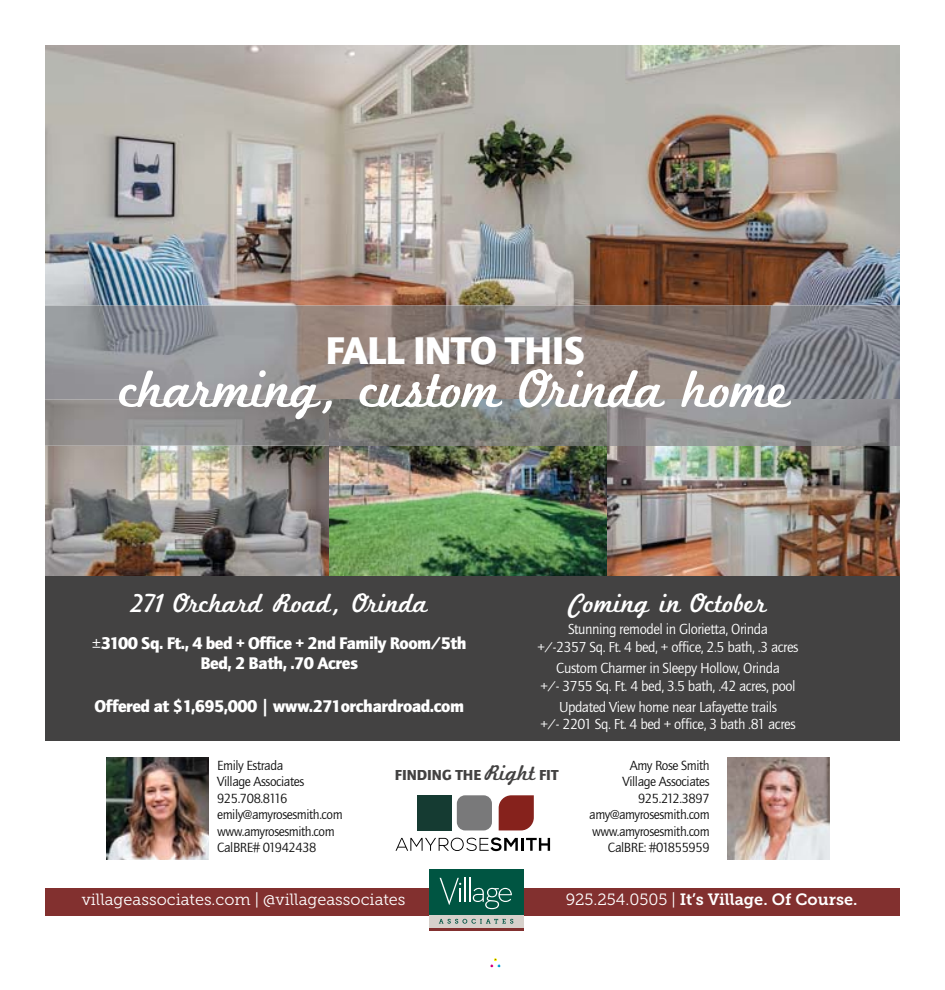
<style>
.page{position:relative;width:945px;height:990px;background:#fff}
.page>*{position:absolute;margin:0;border:0;box-sizing:border-box;transform-origin:0 0}
.t1{font:55px "Marketing Script";letter-spacing:-.02em;color:#fff}
.t2{font:40px "Quay Sans ITCTT Black";letter-spacing:-.02em;color:#fff}
.t3{font:27.5px "Marketing Script";color:#fff}
.t4{font:17.5px/20px "Quay Sans ITCTT Black";letter-spacing:-.03em;color:#fff;text-align:center}
.t5{font:16.25px "Museo Slab 300";color:#fff}
.t6{font:16.25px "Museo Slab 700";color:#fff}
.t7{font:15px/17.5px "Quay Sans ITCTT Book";letter-spacing:-.03em;color:#fff;text-align:center}
.t8{font:15px "Quay Sans ITCTT Black";color:#434242}
.t9{font:13.75px/16.5px "Quay Sans ITCTT Book";letter-spacing:-.03em;color:#101010;text-align:right}
.s1{font-family:"Quay Sans ITCTT Book"}
.s2{font-family:"Marketing Script";font-size:22.5px}
.s3{font-family:"Museo Slab 300"}
</style>
<div class="page">
<div style="left:490px;top:958px;width:11px;height:10px;border:1px solid #fff"></div>
<svg style="left:396px;top:837px;width:154px;height:14px"></svg>
<div style="left:418px;top:795px;width:34px;height:35px;background:#153b32"></div>
<div style="left:457px;top:795px;width:35px;height:35px;background:#79797a;border-radius:8px"></div>
<svg style="left:499px;top:795px;width:35px;height:35px"></svg>
<img style="left:728px;top:758px;width:102px;height:102px">
<img style="left:106px;top:758px;width:102px;height:102px">
<img style="left:45px;top:45px;width:855px;height:261px">
<img style="left:45px;top:400px;width:855px;height:176px">
<img style="left:45px;top:306px;width:727px;height:105px">
<img style="left:771px;top:306px;width:129px;height:94px">
<img style="left:607px;top:410px;width:1px;height:36px">
<img style="left:45px;top:400px;width:287px;height:46px">
<div style="left:45px;top:576px;width:855px;height:165px;background:#434242"></div>
<div style="left:45px;top:888px;width:855px;height:27px;background:#82302f"></div>
<div style="left:429px;top:914px;width:94px;height:16px;background:#d7d1cb"></div>
<div style="left:429px;top:870px;width:94px;height:45px;background:#005542"></div>
<hr style="left:429px;top:929px;width:94px;height:2px;background:#82302f">
<svg style="left:439px;top:919px;width:74px;height:5px"></svg>
<svg style="left:440px;top:878px;width:26px;height:27px"></svg>
<hr style="left:469px;top:878px;width:2px;height:24px;background:#fff">
<svg style="left:473px;top:888px;width:39px;height:21px"></svg>
<h2 class="t2" style="left:326px;top:327px;width:261px">FALL INTO THIS</h2>
<h1 class="t1" style="left:120px;top:370px;width:671px">charming, custom Orinda home</h1>
<h3 class="t3" style="left:131px;top:593px;width:298px">271 Orchard Road, Orinda</h3>
<p class="t4" style="left:92px;top:633px;width:376px"><span class="s1">±</span>3100 Sq. Ft., 4 bed + Office + 2nd Family Room/5th<br>Bed, 2 Bath, .70 Acres</p>
<p class="t4" style="left:95px;top:696px;width:371px">Offered at $1,695,000 | www.271orchardroad.com</p>
<h3 class="t3" style="left:569px;top:593px;width:199px">Coming in October</h3>
<p class="t7" style="left:538px;top:622px;width:262px">Stunning remodel in Glorietta, Orinda<br>+/-2357 Sq. Ft. 4 bed, + office, 2.5 bath, .3 acres</p>
<p class="t7" style="left:540px;top:660px;width:257px">Custom Charmer in Sleepy Hollow, Orinda<br>+/- 3755 Sq. Ft. 4 bed, 3.5 bath, .42 acres, pool</p>
<p class="t7" style="left:541px;top:699px;width:257px">Updated View home near Lafayette trails<br>+/- 2201 Sq. Ft. 4 bed + office, 3 bath .81 acres</p>
<p class="t9" style="left:217px;top:758px;width:127px;text-align:left">Emily Estrada<br>Village Associates<br>925.708.8116 emily@amyrosesmith.com www.amyrosesmith.com<br>CalBRE# 01942438</p>
<p class="t8" style="left:395px;top:766px;width:165px">FINDING THE <span class="s2">Right</span> FIT</p>
<p class="t9" style="left:589px;top:758px;width:122px">Amy Rose Smith<br>Village Associates<br>925.212.3897 amy@amyrosesmith.com www.amyrosesmith.com<br>CalBRE: #01855959</p>
<p class="t5" style="left:82px;top:890px;width:325px">villageassociates.com | @villageassociates</p>
<p class="t6" style="left:566px;top:890px;width:293px"><span class="s3">925.254.0505 |</span> It’s Village. Of Course.</p>
</div>
